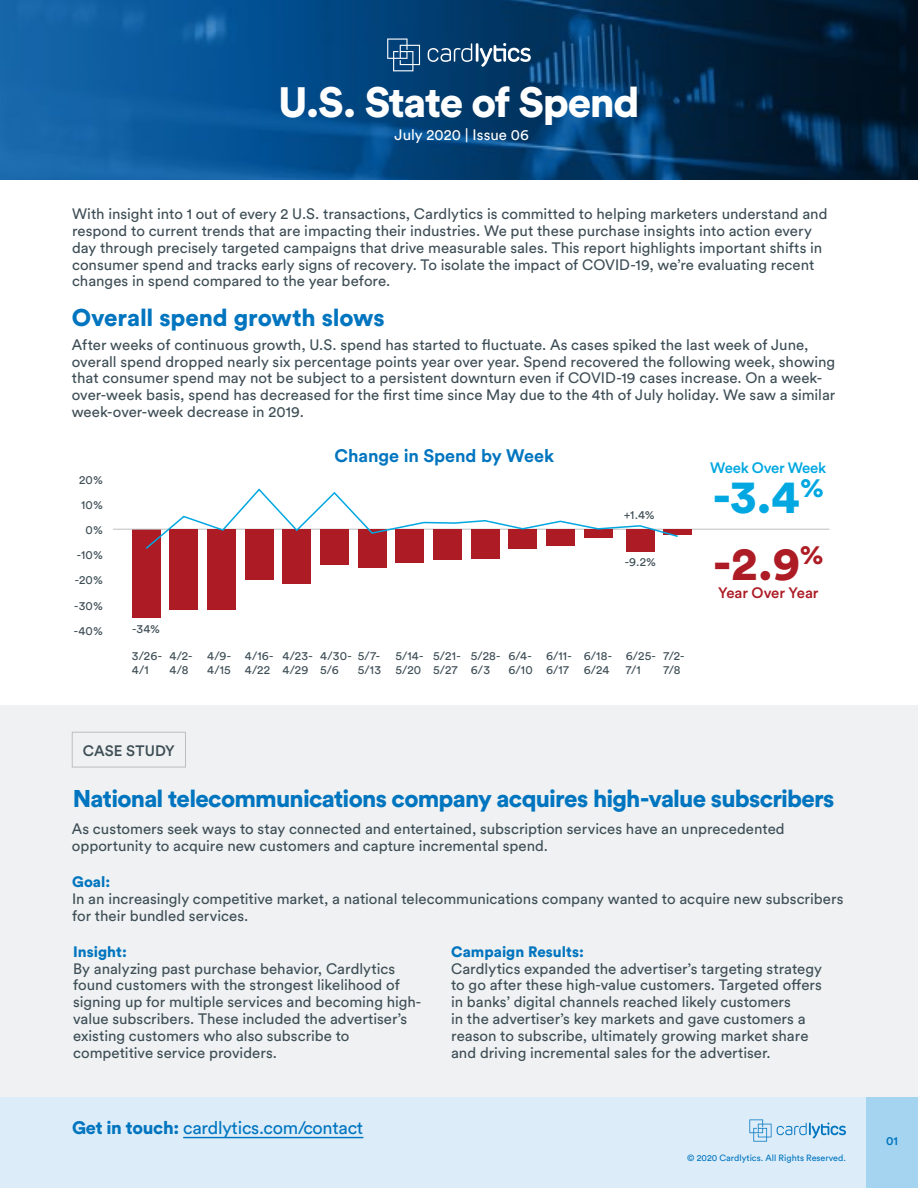
<style>
.page{position:relative;width:918px;height:1188px;background:#fff}
.page>*{position:absolute;margin:0;border:0;box-sizing:border-box;transform-origin:0 0}
.t1{font:900 46.8px "Circular Std";color:#ad1b24}
.t2{font:900 46.8px "Circular Std";color:#00a7e0}
.t3{font:900 42px "Circular Std";letter-spacing:-.03em;color:#fff}
.t4{font:900 24px "Circular Std";letter-spacing:-.03em;color:#0075bf}
.t5{font:900 24px "Circular Std";letter-spacing:-.005em;color:#0075bf}
.t6{font:18px "Circular Std";letter-spacing:-.015em;color:#0075bf}
.t7{font:700 18px "Circular Std";letter-spacing:-.005em;color:#0075bf}
.t8{font:15px/16.8px "Circular Std";color:#3e4e56}
.t9{font:900 15px "Circular Std";color:#0075bf}
.t10{font:15px "Circular Std";letter-spacing:.005em;color:#fff}
.t11{font:500 15px "Circular Std";letter-spacing:-.01em;color:#ad1b24}
.t12{font:500 15px "Circular Std";letter-spacing:-.02em;color:#00a7e0}
.t13{font:500 15px "Circular Std";letter-spacing:.005em;color:#3e4e56}
.t14{font:12px/14.4px "Circular Std";letter-spacing:.02em;color:#3e4e56}
.t15{font:500 12px "Circular Std";color:#0075bf}
.t16{font:9px "Circular Std";color:#0075bf}
.s1{font-weight:900}
</style>
<div class="page">
<div style="left:0;top:1095px;width:918px;height:93px;background:#dcecf9"></div>
<hr style="left:183px;top:1137px;width:180px;height:1px;background:#0075bf">
<svg style="left:749px;top:1119px;width:97px;height:23px"></svg>
<div style="left:866px;top:1095px;width:52px;height:93px;background:#a5d4f0"></div>
<div style="left:132px;top:529px;width:28px;height:88px;background:#ad1b24"></div>
<img style="left:0;top:0;width:918px;height:180px">
<svg style="left:387px;top:39px;width:33px;height:32px"></svg>
<svg style="left:428px;top:43px;width:103px;height:24px;background:#3f688c"></svg>
<div style="left:0;top:705px;width:918px;height:391px;background:#eff1f2"></div>
<hr style="left:113px;top:529px;width:717px;height:1px;background:#bcbec0">
<div style="left:664px;top:529px;width:28px;height:6px;background:#ad1b24"></div>
<div style="left:72px;top:732px;width:114px;height:35px;border:1px solid #bcbec0"></div>
<div style="left:471px;top:529px;width:28px;height:29px;background:#ad1b24"></div>
<div style="left:433px;top:529px;width:29px;height:31px;background:#ad1b24"></div>
<div style="left:320px;top:529px;width:29px;height:35px;background:#ad1b24"></div>
<div style="left:245px;top:529px;width:28px;height:50px;background:#ad1b24"></div>
<div style="left:396px;top:529px;width:28px;height:34px;background:#ad1b24"></div>
<div style="left:358px;top:529px;width:28px;height:39px;background:#ad1b24"></div>
<div style="left:283px;top:529px;width:28px;height:54px;background:#ad1b24"></div>
<div style="left:170px;top:529px;width:28px;height:81px;background:#ad1b24"></div>
<div style="left:207px;top:529px;width:29px;height:81px;background:#ad1b24"></div>
<svg style="left:144px;top:488px;width:536px;height:63px"></svg>
<h2 class="t3" style="left:278px;top:75px;width:363px">U.S. State of Spend</h2>
<p class="t10" style="left:395px;top:125px;width:136px">July 2020 | Issue 06</p>
<p class="t8" style="left:72px;top:205px;width:757px">With insight into 1 out of every 2 U.S. transactions, Cardlytics is committed to helping marketers understand and respond to current trends that are impacting their industries. We put these purchase insights into action every day through precisely targeted campaigns that drive measurable sales. This report highlights important shifts in consumer spend and tracks early signs of recovery. To isolate the impact of COVID-19, we’re evaluating recent changes in spend compared to the year before.</p>
<h3 class="t5" style="left:72px;top:302px;width:314px">Overall spend growth slows</h3>
<p class="t8" style="left:72px;top:336px;width:765px">After weeks of continuous growth, U.S. spend has started to fluctuate. As cases spiked the last week of June, overall spend dropped nearly six percentage points year over year. Spend recovered the following week, showing that consumer spend may not be subject to a persistent downturn even if COVID-19 cases increase. On a week&shy;over-week basis, spend has decreased for the first time since May due to the 4th of July holiday. We saw a similar week-over-week decrease in 2019.</p>
<p class="t7" style="left:335px;top:444px;width:221px">Change in Spend by Week</p>
<p class="t12" style="left:710px;top:458px;width:118px">Week Over Week</p>
<h1 class="t2" style="left:713px;top:465px;width:113px">-3.4<sup>%</sup></h1>
<p class="t14" style="left:79px;top:467px;width:25px;line-height:25.2px">20%<br>10%</p>
<p class="t14" style="left:624px;top:507px;width:33px">+1.4%</p>
<p class="t14" style="left:74px;top:517px;width:31px;line-height:25.2px;text-align:justify;text-indent:12px">0% -10% -20% -30% -40%</p>
<p class="t14" style="left:625px;top:554px;width:33px">-9.2%</p>
<p class="t14" style="left:132px;top:622px;width:29px">-34%</p>
<p class="t14" style="left:132px;top:648px;width:32px">3/26-<br>4/1</p>
<p class="t14" style="left:170px;top:648px;width:25px">4/2-<br>4/8</p>
<p class="t14" style="left:207px;top:648px;width:26px">4/9-<br>4/15</p>
<p class="t14" style="left:245px;top:648px;width:30px">4/16-<br>4/22</p>
<p class="t14" style="left:396px;top:648px;width:29px">5/14-<br>5/20</p>
<p class="t14" style="left:283px;top:648px;width:32px">4/23-<br>4/29</p>
<p class="t14" style="left:320px;top:648px;width:33px">4/30-<br>5/6</p>
<p class="t14" style="left:358px;top:648px;width:25px">5/7-<br>5/13</p>
<p class="t14" style="left:433px;top:648px;width:29px">5/21-<br>5/27</p>
<p class="t14" style="left:471px;top:648px;width:31px">5/28-<br>6/3</p>
<p class="t14" style="left:509px;top:648px;width:26px">6/4-<br>6/10</p>
<p class="t14" style="left:584px;top:648px;width:30px">6/18-<br>6/24</p>
<p class="t14" style="left:546px;top:648px;width:27px">6/11-<br>6/17</p>
<p class="t14" style="left:626px;top:648px;width:32px">6/25-<br>7/1</p>
<p class="t14" style="left:664px;top:648px;width:23px">7/2-<br>7/8</p>
<p class="t13" style="left:83px;top:741px;width:93px">CASE STUDY</p>
<h1 class="t1" style="left:713px;top:532px;width:112px">-2.9<sup>%</sup></h1>
<p class="t11" style="left:718px;top:584px;width:102px">Year Over Year</p>
<h3 class="t4" style="left:73px;top:783px;width:763px">National telecommunications company acquires high-value subscribers</h3>
<p class="t8" style="left:72px;top:820px;width:714px">As customers seek ways to stay connected and entertained, subscription services have an unprecedented opportunity to acquire new customers and capture incremental spend.</p>
<p class="t9" style="left:72px;top:872px;width:40px">Goal:</p>
<p class="t8" style="left:72px;top:890px;width:773px">In an increasingly competitive market, a national telecommunications company wanted to acquire new subscribers for their bundled services.</p>
<p class="t9" style="left:73px;top:942px;width:55px">Insight:</p>
<p class="t8" style="left:73px;top:960px;width:350px">By analyzing past purchase behavior, Cardlytics found customers with the strongest likelihood of signing up for multiple services and becoming high&shy;value subscribers. These included the advertiser’s existing customers who also subscribe to competitive service providers.</p>
<p class="t6" style="left:72px;top:1117px;width:293px"><span class="s1">Get in touch:</span> cardlytics.com/contact</p>
<p class="t9" style="left:451px;top:942px;width:134px">Campaign Results:</p>
<p class="t8" style="left:451px;top:960px;width:373px">Cardlytics expanded the advertiser’s targeting strategy to go after these high-value customers. Targeted offers in banks’ digital channels reached likely customers<br>in the advertiser’s key markets and gave customers a reason to subscribe, ultimately growing market share and driving incremental sales for the advertiser.</p>
<p class="t16" style="left:687px;top:1152px;width:160px">© 2020 Cardlytics. All Rights Reserved.</p>
<p class="t15" style="left:886px;top:1133px;width:13px">01</p>
</div>
